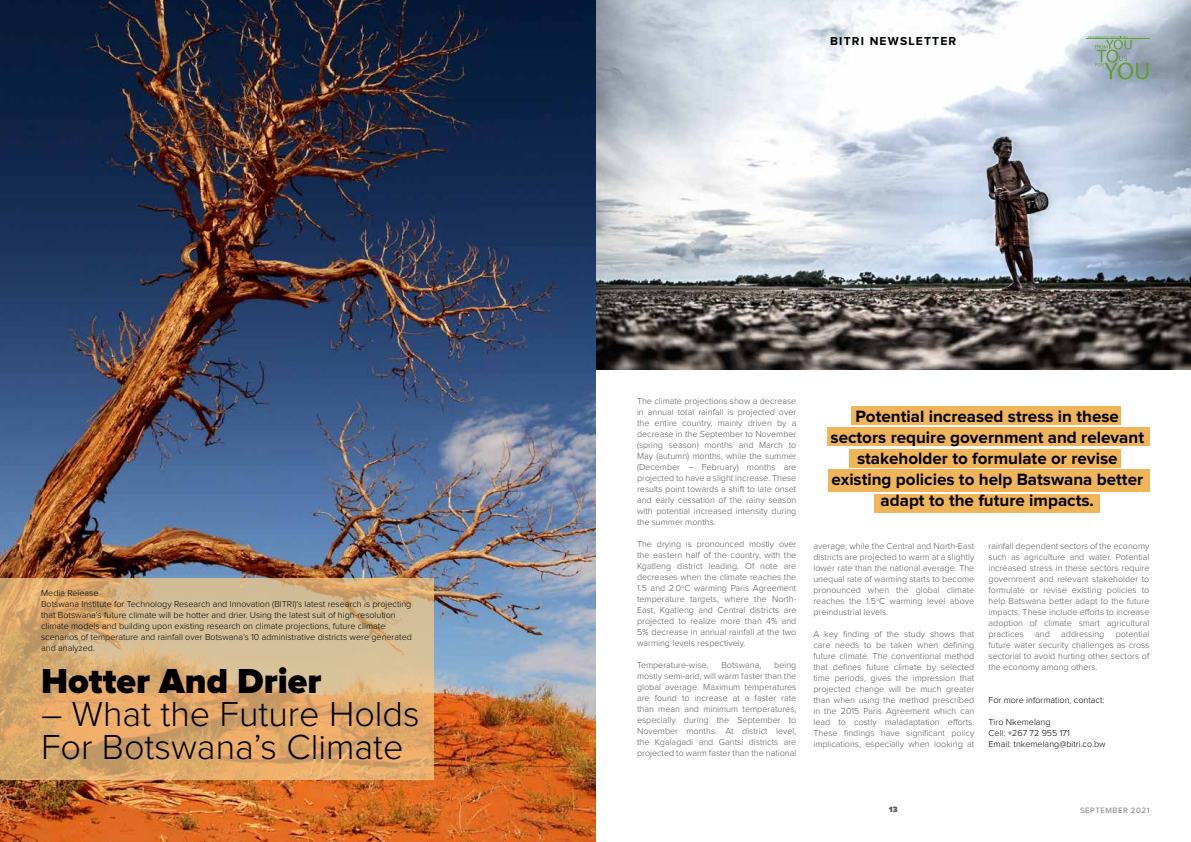
<style>
.page{position:relative;width:1191px;height:842px;background:#fff}
.page>*{position:absolute;margin:0;border:0;box-sizing:border-box;transform-origin:0 0}
.t1{font:300 36px/33px "Proxima Nova";color:#000}
.t2{font:900 36px "Proxima Nova";color:#000}
.t3{font:700 17px/21px "Proxima Nova";color:#000;text-align:center}
.t4{font:700 12px "Proxima Nova";letter-spacing:.1em;color:#000}
.t5{font:300 9px/11px "Proxima Nova";color:#58595b;text-align:justify}
.t6{font:300 9px/11px "Proxima Nova";color:#000}
.t7{font:8px "Proxima Nova";letter-spacing:.06em;color:#797a7d}
.t8{font:900 8px "Proxima Nova";color:#58595b}
</style>
<div class="page">
<div style="left:827px;top:427px;width:322px;height:19px;background:#f1b559"></div>
<div style="left:849px;top:449px;width:272px;height:19px;background:#f1b559"></div>
<div style="left:851px;top:406px;width:270px;height:19px;background:#f1b559"></div>
<div style="left:828px;top:469px;width:321px;height:23px;background:#f1b559"></div>
<div style="left:874px;top:494px;width:225px;height:19px;background:#f1b559"></div>
<img style="left:0;top:0;width:595px;height:842px">
<svg style="left:0;top:578px;width:434px;height:202px;background:#d9af79"></svg>
<img style="left:596px;top:0;width:595px;height:370px">
<hr style="left:1086px;top:39px;width:63px;height:1px;background:#649d35">
<svg style="left:1087px;top:36px;width:61px;height:43px;background:#97aca8"></svg>
<p class="t6" style="left:41px;top:588px;width:372px">Media Release<br>Botswana Institute for Technology Research and Innovation (BITRI)‘s latest research is projecting that Botswana’s future climate will be hotter and drier. Using the latest suit of high-resolution climate models and building upon existing research on climate projections, future climate scenarios of temperature and rainfall over Botswana’s 10 administrative districts were generated and analyzed.</p>
<h1 class="t2" style="left:41px;top:665px;width:282px">Hotter And Drier</h1>
<h1 class="t1" style="left:41px;top:699px;width:380px">– What the Future Holds<br>For Botswana’s Climate</h1>
<h3 class="t4" style="left:830px;top:36px;width:128px">BITRI NEWSLETTER</h3>
<p class="t5" style="left:637px;top:396px;width:161px">The climate projections show a decrease in annual total rainfall is projected over the entire country, mainly driven by a decrease in the September to November (spring season) months and March to May (autumn) months, while the summer (December – February) months are projected to have a slight increase. These results point towards a shift to late onset and early cessation of the rainy season with potential increased intensity during the summer months.</p>
<p class="t5" style="left:637px;top:539px;width:161px">The drying is pronounced mostly over the eastern half of the country, with the Kgatleng district leading. Of note are decreases when the climate reaches the 1.5 and 2.0<sup>o</sup>C warming Paris Agreement temperature targets, where the North-East, Kgatleng and Central districts are projected to realize more than 4% and 5% decrease in annual rainfall at the two warming levels respectively.</p>
<p class="t5" style="left:637px;top:660px;width:73px">Temperature-wise,</p>
<p class="t5" style="left:721px;top:660px;width:41px">Botswana,</p>
<p class="t5" style="left:637px;top:660px;width:161px;text-indent:137px">being mostly semi-arid, will warm faster than the global average. Maximum temperatures are found to increase at a faster rate than mean and minimum temperatures, especially during the September to November months. At district level, the Kgalagadi and Gantsi districts are projected to warm faster than the national</p>
<h2 class="t3" style="left:830px;top:407px;width:315px">Potential increased stress in these sectors require government and relevant stakeholder to formulate or revise existing policies to help Batswana better adapt to the future impacts.</h2>
<p class="t5" style="left:813px;top:541px;width:162px">average, while the Central and North-East districts are projected to warm at a slightly lower rate than the national average. The unequal rate of warming starts to become pronounced when the global climate reaches the 1.5<sup>o</sup>C warming level above preindustrial levels.</p>
<p class="t5" style="left:813px;top:629px;width:162px">A key finding of the study shows that care needs to be taken when defining future climate. The conventional method that defines future climate by selected time periods, gives the impression that projected change will be much greater than when using the method prescribed in the 2015 Paris Agreement which can lead to costly maladaptation efforts.<br>These findings have significant policy implications, especially when looking at</p>
<p class="t5" style="left:988px;top:541px;width:162px">rainfall dependent sectors of the economy such as agriculture and water. Potential increased stress in these sectors require government and relevant stakeholder to formulate or revise existing policies to help Batswana better adapt to the future impacts. These include efforts to increase adoption of climate smart agricultural practices</p>
<p class="t5" style="left:988px;top:629px;width:162px;text-indent:127px">potential future water security challenges as cross sectorial to avoid hurting other sectors of the economy among others.</p>
<p class="t6" style="left:988px;top:695px;width:117px">For more information, contact:</p>
<p class="t6" style="left:988px;top:717px;width:119px">Tiro Nkemelang<br>Cell: +267 72 955 171<br>Email: tnkemelang@bitri.co.bw</p>
<p class="t5" style="left:1035px;top:629px;width:16px">and</p>
<p class="t5" style="left:1061px;top:629px;width:45px">addressing</p>
<p class="t8" style="left:889px;top:806px;width:10px">13</p>
<p class="t7" style="left:1080px;top:807px;width:71px">SEPTEMBER 2021</p>
</div>
